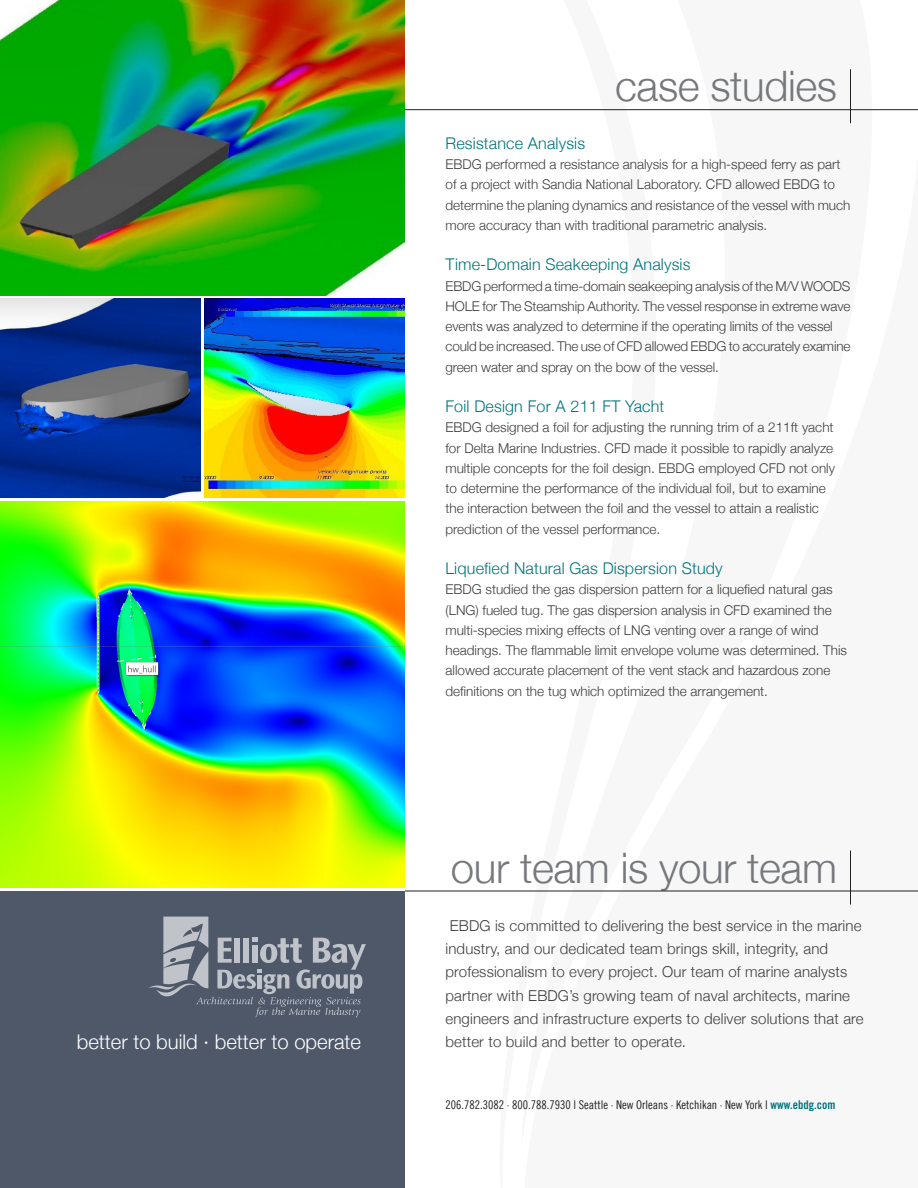
<style>
.page{position:relative;width:918px;height:1188px;background:#fff}
.page>*{position:absolute;margin:0;border:0;box-sizing:border-box;transform-origin:0 0}
.t1{font:300 42px "Helvetica Neue";letter-spacing:-.01em;color:#76787b}
.t2{font:300 20.25px "Helvetica Neue";color:#fff}
.t3{font:300 16.2px "Helvetica Neue";letter-spacing:.01em;color:#00747b}
.t4{font:300 15px/23.2px "Helvetica Neue";letter-spacing:.01em;color:#3e3e3f}
.t5{font:300 13.5px/20.2px "Helvetica Neue";color:#3e3e3f}
.t6{font:12px "Trade Gothic LT Cond Eighteen";color:#231f20}
.s1{font-family:"Trade Gothic LT Std Bd Cn 20";color:#00747b}
</style>
<div class="page">
<img style="left:0;top:501px;width:405px;height:387px">
<div style="left:0;top:891px;width:405px;height:297px;background:#4e5869"></div>
<hr style="left:850px;top:850px;width:1px;height:54px;background:#231f20">
<hr style="left:405px;top:891px;width:513px;height:1px;background:#231f20">
<svg style="left:148px;top:917px;width:218px;height:100px"></svg>
<img style="left:0;top:0;width:405px;height:295px">
<img style="left:0;top:339px;width:201px;height:159px">
<img style="left:0;top:299px;width:201px;height:40px">
<img style="left:204px;top:299px;width:201px;height:199px">
<hr style="left:850px;top:69px;width:1px;height:54px;background:#231f20">
<hr style="left:405px;top:109px;width:513px;height:1px;background:#231f20">
<p class="t1" style="left:615px;top:61px;width:223px">case studies</p>
<p class="t3" style="left:446px;top:133px;width:141px">Resistance Analysis</p>
<p class="t5" style="left:446px;top:154px;width:406px">EBDG performed a resistance analysis for a high-speed ferry as part of a project with Sandia National Laboratory. CFD allowed EBDG to determine the planing dynamics and resistance of the vessel with much more accuracy than with traditional parametric analysis.</p>
<p class="t3" style="left:446px;top:255px;width:247px">Time-Domain Seakeeping Analysis</p>
<p class="t5" style="left:446px;top:275px;width:407px">EBDG performed a time-domain seakeeping analysis of the M/V WOODS HOLE for The Steamship Authority. The vessel response in extreme wave events was analyzed to determine if the operating limits of the vessel could be increased. The use of CFD allowed EBDG to accurately examine green water and spray on the bow of the vessel.</p>
<p class="t3" style="left:446px;top:396px;width:220px">Foil Design For A 211 FT Yacht</p>
<p class="t5" style="left:446px;top:417px;width:391px">EBDG designed a foil for adjusting the running trim of a 211ft yacht for Delta Marine Industries. CFD made it possible to rapidly analyze multiple concepts for the foil design. EBDG employed CFD not only to determine the performance of the individual foil, but to examine the interaction between the foil and the vessel to attain a realistic prediction of the vessel performance.</p>
<p class="t3" style="left:446px;top:558px;width:279px">Liquefied Natural Gas Dispersion Study</p>
<p class="t5" style="left:446px;top:579px;width:403px">EBDG studied the gas dispersion pattern for a liquefied natural gas (LNG) fueled tug. The gas dispersion analysis in CFD examined the multi-species mixing effects of LNG venting over a range of wind headings. The flammable limit envelope volume was determined. This allowed accurate placement of the vent stack and hazardous zone definitions on the tug which optimized the arrangement.</p>
<p class="t1" style="left:451px;top:842px;width:388px">our team is your team</p>
<p class="t4" style="left:446px;top:914px;width:420px">EBDG is committed to delivering the best service in the marine industry, and our dedicated team brings skill, integrity, and professionalism to every project. Our team of marine analysts partner with EBDG’s growing team of naval architects, marine engineers and infrastructure experts to deliver solutions that are</p>
<p class="t2" style="left:77px;top:1029px;width:286px">better to build · better to operate</p>
<p class="t4" style="left:446px;top:1030px;width:242px">better to build and better to operate.</p>
<p class="t6" style="left:446px;top:1098px;width:392px">206.782.3082 · 800.788.7930 l Seattle · New Orleans · Ketchikan · New York l <span class="s1">www.ebdg.com</span></p>
</div>
